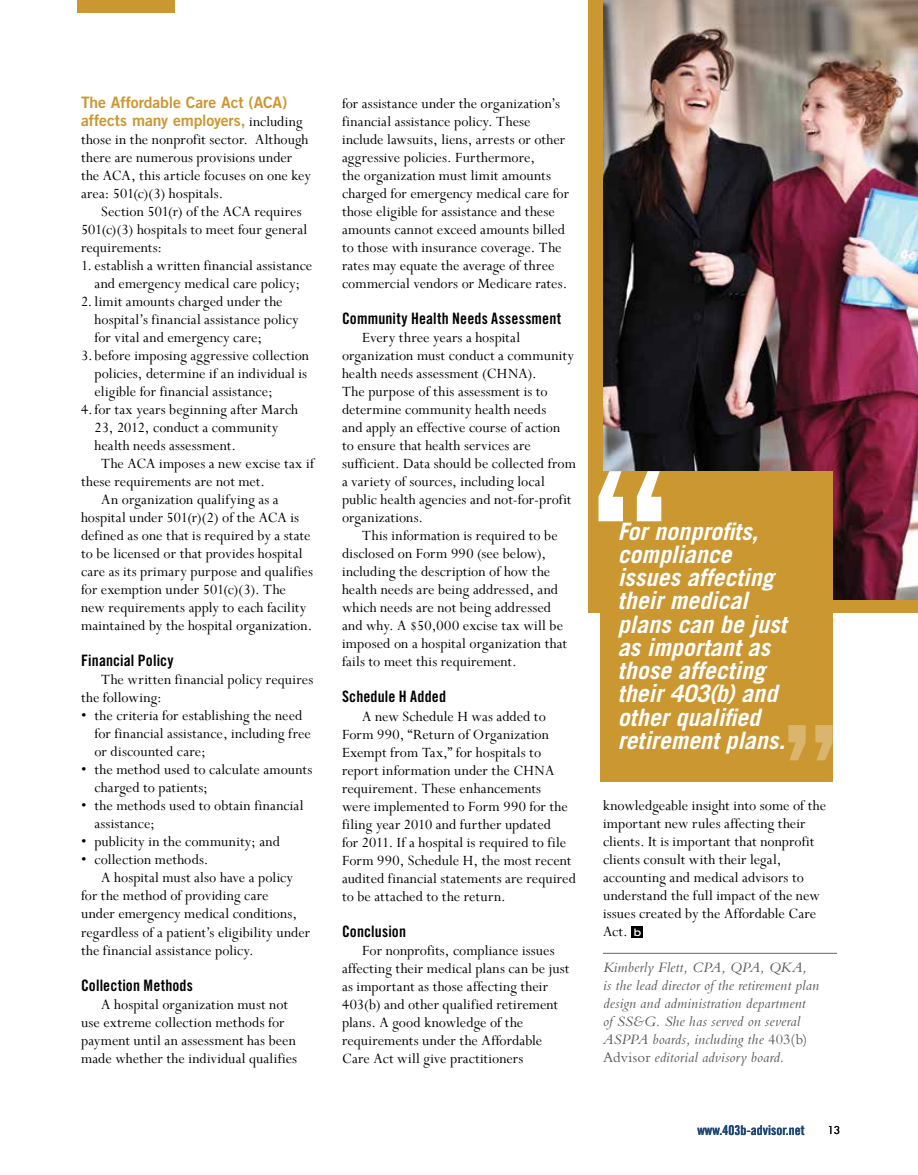
<style>
.page{position:relative;width:918px;height:1175px;background:#fff}
.page>*{position:absolute;margin:0;border:0;box-sizing:border-box;transform-origin:0 0}
.t1{font:italic 700 24px/23.2px "Trade Gothic LT Std";color:#fff}
.t2{font:15.75px/18px "Perpetua";letter-spacing:.005em;color:#000}
.t3{font:15.75px "Trade Gothic LT Std Bd Cn 20";letter-spacing:.01em;color:#000}
.t4{font:15.75px/18px "Trade Gothic LT Std Bd 2";letter-spacing:-.005em;color:#cb9731}
.t5{font:italic 15px/18px "Bembo Std";letter-spacing:.005em;color:#58595b}
.t6{font:13.5px "Trade Gothic LT Std Bd Cn 20";color:#1d4574}
.t7{font:500 10.5px "Futura Std";color:#000}
.s1{font-family:"Perpetua";color:#000}
.s2{font-family:"Trade Gothic LT Std";font-weight:700;font-stretch:expanded;font-size:10.2px;color:#fff}
.s3{font-style:normal}
</style>
<div class="page">
<hr style="left:603px;top:953px;width:234px;height:1px;background:#636466">
<div style="left:631px;top:926px;width:12px;height:11px;background:#000"></div>
<div style="left:78px;top:0;width:97px;height:13px;background:#cb9731"></div>
<div style="left:589px;top:0;width:329px;height:613px;background:#cb9731"></div>
<img style="left:603px;top:0;width:315px;height:600px">
<div style="left:600px;top:471px;width:232px;height:310px;background:#cb9731"></div>
<svg style="left:599px;top:471px;width:62px;height:50px"></svg>
<svg style="left:788px;top:725px;width:45px;height:35px"></svg>
<p class="t4" style="left:81px;top:93px;width:223px">The Affordable Care Act (ACA) affects many employers, <span class="s1">including</span></p>
<p class="t2" style="left:81px;top:130px;width:232px">those in the nonprofit sector. Although there are numerous provisions under the ACA, this article focuses on one key area: 501(c)(3) hospitals.</p>
<p class="t2" style="left:81px;top:202px;width:228px;text-indent:20px">Section 501(r) of the ACA requires<br>501(c)(3) hospitals to meet four general requirements:</p>
<p class="t2" style="left:81px;top:256px;width:233px">1. establish a written financial assistance</p>
<p class="t2" style="left:95px;top:274px;width:207px">and emergency medical care policy;</p>
<p class="t2" style="left:81px;top:292px;width:203px">2.limit amounts charged under the</p>
<p class="t2" style="left:95px;top:310px;width:206px">hospital’s financial assistance policy</p>
<p class="t2" style="left:95px;top:328px;width:169px">for vital and emergency care;</p>
<p class="t2" style="left:81px;top:346px;width:230px">3.before imposing aggressive collection</p>
<p class="t2" style="left:95px;top:364px;width:214px">policies, determine if an individual is</p>
<p class="t2" style="left:95px;top:382px;width:180px">eligible for financial assistance;</p>
<p class="t2" style="left:81px;top:400px;width:219px">4.for tax years beginning after March</p>
<p class="t2" style="left:95px;top:418px;width:185px">23, 2012, conduct a community</p>
<p class="t2" style="left:95px;top:436px;width:143px">health needs assessment.</p>
<p class="t2" style="left:101px;top:454px;width:214px">The ACA imposes a new excise tax if</p>
<p class="t2" style="left:81px;top:472px;width:186px">these requirements are not met.</p>
<p class="t2" style="left:101px;top:490px;width:179px">An organization qualifying as a</p>
<p class="t2" style="left:81px;top:508px;width:220px">hospital under 501(r)(2) of the ACA is</p>
<p class="t2" style="left:81px;top:526px;width:231px">defined as one that is required by a state</p>
<p class="t2" style="left:81px;top:544px;width:223px">to be licensed or that provides hospital</p>
<p class="t2" style="left:81px;top:562px;width:233px">care as its primary purpose and qualifies</p>
<p class="t2" style="left:81px;top:580px;width:206px">for exemption under 501(c)(3). The</p>
<p class="t2" style="left:81px;top:598px;width:227px">new requirements apply to each facility</p>
<p class="t2" style="left:81px;top:616px;width:233px">maintained by the hospital organization.</p>
<p class="t3" style="left:81px;top:651px;width:94px">Financial Policy</p>
<p class="t2" style="left:81px;top:670px;width:234px;text-indent:20px">The written financial policy requires the following:</p>
<p class="t2" style="left:95px;top:706px;width:218px;text-indent:-13px">• the criteria for establishing the need for financial assistance, including free or discounted care;</p>
<p class="t2" style="left:95px;top:760px;width:219px;text-indent:-13px">• the method used to calculate amounts charged to patients;</p>
<p class="t2" style="left:95px;top:796px;width:210px;text-indent:-13px">• the methods used to obtain financial assistance;</p>
<p class="t2" style="left:81px;top:832px;width:200px">• publicity in the community; and</p>
<p class="t2" style="left:81px;top:850px;width:129px">• collection methods.</p>
<p class="t2" style="left:101px;top:868px;width:193px">A hospital must also have a policy</p>
<p class="t2" style="left:81px;top:886px;width:189px">for the method of providing care</p>
<p class="t2" style="left:81px;top:904px;width:218px">under emergency medical conditions,</p>
<p class="t2" style="left:81px;top:922px;width:231px">regardless of a patient’s eligibility under</p>
<p class="t2" style="left:81px;top:940px;width:174px">the financial assistance policy.</p>
<p class="t3" style="left:81px;top:975px;width:113px">Collection Methods</p>
<p class="t2" style="left:81px;top:994px;width:218px;text-indent:20px">A hospital organization must not use extreme collection methods for payment until an assessment has been made whether the individual qualifies</p>
<p class="t2" style="left:342px;top:94px;width:229px">for assistance under the organization’s financial assistance policy. These include lawsuits, liens, arrests or other aggressive policies. Furthermore,<br>the organization must limit amounts charged for emergency medical care for those eligible for assistance and these amounts cannot exceed amounts billed to those with insurance coverage. The rates may equate the average of three commercial vendors or Medicare rates.</p>
<p class="t3" style="left:342px;top:309px;width:221px">Community Health Needs Assessment</p>
<p class="t2" style="left:342px;top:328px;width:235px;text-indent:20px">Every three years a hospital organization must conduct a community health needs assessment (CHNA).<br>The purpose of this assessment is to determine community health needs<br>and apply an effective course of action to ensure that health services are sufficient. Data should be collected from a variety of sources, including local public health agencies and not-for-profit organizations.</p>
<p class="t2" style="left:342px;top:526px;width:227px;text-indent:20px">This information is required to be disclosed on Form 990 (see below), including the description of how the health needs are being addressed, and which needs are not being addressed and why. A $50,000 excise tax will be imposed on a hospital organization that fails to meet this requirement.</p>
<p class="t3" style="left:342px;top:687px;width:105px">Schedule H Added</p>
<p class="t2" style="left:342px;top:706px;width:236px;text-indent:20px">A new Schedule H was added to Form 990, “Return of Organization Exempt from Tax,” for hospitals to report information under the CHNA requirement. These enhancements<br>were implemented to Form 990 for the filing year 2010 and further updated<br>for 2011. If a hospital is required to file Form 990, Schedule H, the most recent audited financial statements are required to be attached to the return.</p>
<p class="t3" style="left:342px;top:921px;width:66px">Conclusion</p>
<p class="t2" style="left:342px;top:940px;width:229px;text-indent:20px">For nonprofits, compliance issues affecting their medical plans can be just as important as those affecting their 403(b) and other qualified retirement plans. A good knowledge of the requirements under the Affordable Care Act will give practitioners</p>
<h1 class="t1" style="left:618px;top:519px;width:170px">For nonprofits, compliance issues affecting their medical plans can be just as important as those affecting their 403(b) and other qualified retirement plans.</h1>
<p class="t2" style="left:603px;top:796px;width:225px">knowledgeable insight into some of the important new rules affecting their clients. It is important that nonprofit clients consult with their legal, accounting and medical advisors to understand the full impact of the new issues created by the Affordable Care Act. <span class="s2">b</span></p>
<p class="t5" style="left:603px;top:958px;width:218px">Kimberly Flett, CPA, QPA, QKA, is the lead director of the retirement plan design and administration department of SS&amp;G. She has served on several ASPPA boards, including the <span class="s3">403(b)<br>Advisor</span> editorial advisory board.</p>
<p class="t6" style="left:697px;top:1121px;width:109px">www.403b-advisor.net</p>
<p class="t7" style="left:828px;top:1123px;width:14px">13</p>
</div>
